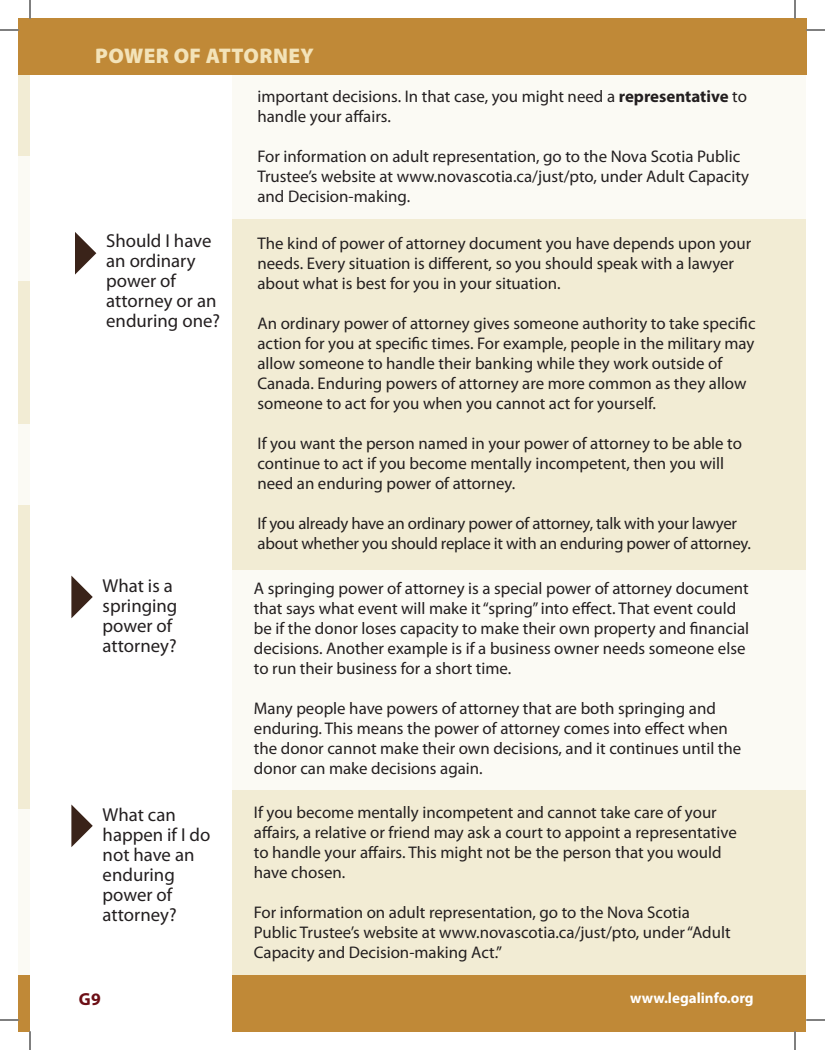
<style>
.page{position:relative;width:825px;height:1050px;background:#fff}
.page>*{position:absolute;margin:0;border:0;box-sizing:border-box;transform-origin:0 0}
.t1{font:900 21.25px "Myriad Pro";letter-spacing:.02em;color:#f3e3b9}
.t2{font:18.75px/20px "Myriad Pro";color:#231f20}
.t3{font:700 17.5px "Myriad Pro";color:#6c0e15}
.t4{font:16.88px/20px "Myriad Pro";color:#231f20}
.t5{font:700 15px "Myriad Pro";color:#fff}
.s1{font-weight:700}
</style>
<div class="page">
<div style="left:232px;top:30px;width:574px;height:1001px;background:#f2ecd4"></div>
<div style="left:19px;top:19px;width:11px;height:1001px;background:#f2ecd4"></div>
<div style="left:19px;top:19px;width:11px;height:56px;background:#c08937"></div>
<div style="left:19px;top:975px;width:11px;height:56px;background:#c08937"></div>
<div style="left:30px;top:19px;width:776px;height:56px;background:#c08937"></div>
<div style="left:232px;top:975px;width:574px;height:56px;background:#c08937"></div>
<div style="left:19px;top:156px;width:11px;height:124px;background:#fbfaf4"></div>
<div style="left:19px;top:425px;width:11px;height:80px;background:#fbfaf4"></div>
<div style="left:19px;top:809px;width:11px;height:166px;background:#fbfaf4"></div>
<div style="left:30px;top:75px;width:776px;height:144px;background:#fbfaf4"></div>
<div style="left:194px;top:570px;width:612px;height:220px;background:#fbfaf4"></div>
<svg style="left:71px;top:576px;width:22px;height:42px"></svg>
<svg style="left:75px;top:232px;width:21px;height:43px"></svg>
<svg style="left:71px;top:804px;width:22px;height:43px"></svg>
<svg style="left:0;top:29px;width:19px;height:2px"></svg>
<svg style="left:806px;top:29px;width:19px;height:2px"></svg>
<svg style="left:0;top:1019px;width:19px;height:2px"></svg>
<svg style="left:806px;top:1019px;width:19px;height:2px"></svg>
<svg style="left:29px;top:0;width:2px;height:19px"></svg>
<svg style="left:29px;top:1031px;width:2px;height:19px"></svg>
<svg style="left:794px;top:0;width:2px;height:19px"></svg>
<svg style="left:794px;top:1031px;width:2px;height:19px"></svg>
<p class="t1" style="left:95px;top:44px;width:220px">POWER OF ATTORNEY</p>
<p class="t2" style="left:106px;top:230px;width:115px">Should I have an ordinary power of attorney or an enduring one?</p>
<p class="t2" style="left:103px;top:575px;width:76px">What is a springing power of attorney?</p>
<p class="t4" style="left:257px;top:86px;width:491px">important decisions. In that case, you might need a <span class="s1">representative</span> to handle your affairs.</p>
<p class="t4" style="left:257px;top:146px;width:493px">For information on adult representation, go to the Nova Scotia Public<br>Trustee’s website at www.novascotia.ca/just/pto, under Adult Capacity and Decision-making.</p>
<p class="t4" style="left:258px;top:233px;width:495px">The kind of power of attorney document you have depends upon your needs. Every situation is different, so you should speak with a lawyer about what is best for you in your situation.</p>
<p class="t4" style="left:258px;top:313px;width:500px">An ordinary power of attorney gives someone authority to take specific action for you at specific times. For example, people in the military may allow someone to handle their banking while they work outside of Canada. Enduring powers of attorney are more common as they allow someone to act for you when you cannot act for yourself.</p>
<p class="t4" style="left:258px;top:433px;width:486px">If you want the person named in your power of attorney to be able to continue to act if you become mentally incompetent, then you will need an enduring power of attorney.</p>
<p class="t4" style="left:258px;top:513px;width:495px">If you already have an ordinary power of attorney, talk with your lawyer about whether you should replace it with an enduring power of attorney.</p>
<p class="t4" style="left:254px;top:578px;width:497px">A springing power of attorney is a special power of attorney document that says what event will make it “spring” into effect. That event could be if the donor loses capacity to make their own property and financial decisions. Another example is if a business owner needs someone else to run their business for a short time.</p>
<p class="t4" style="left:254px;top:698px;width:489px">Many people have powers of attorney that are both springing and enduring. This means the power of attorney comes into effect when the donor cannot make their own decisions, and it continues until the donor can make decisions again.</p>
<p class="t2" style="left:103px;top:805px;width:109px">What can happen if I do not have an enduring power of attorney?</p>
<p class="t4" style="left:254px;top:802px;width:484px">If you become mentally incompetent and cannot take care of your affairs, a relative or friend may ask a court to appoint a representative to handle your affairs. This might not be the person that you would have chosen.</p>
<p class="t4" style="left:254px;top:902px;width:478px">For information on adult representation, go to the Nova Scotia<br>Public Trustee’s website at www.novascotia.ca/just/pto, under “Adult<br>Capacity and Decision-making Act.”</p>
<p class="t3" style="left:79px;top:987px;width:23px">G9</p>
<p class="t5" style="left:630px;top:988px;width:125px">www.legalinfo.org</p>
</div>
